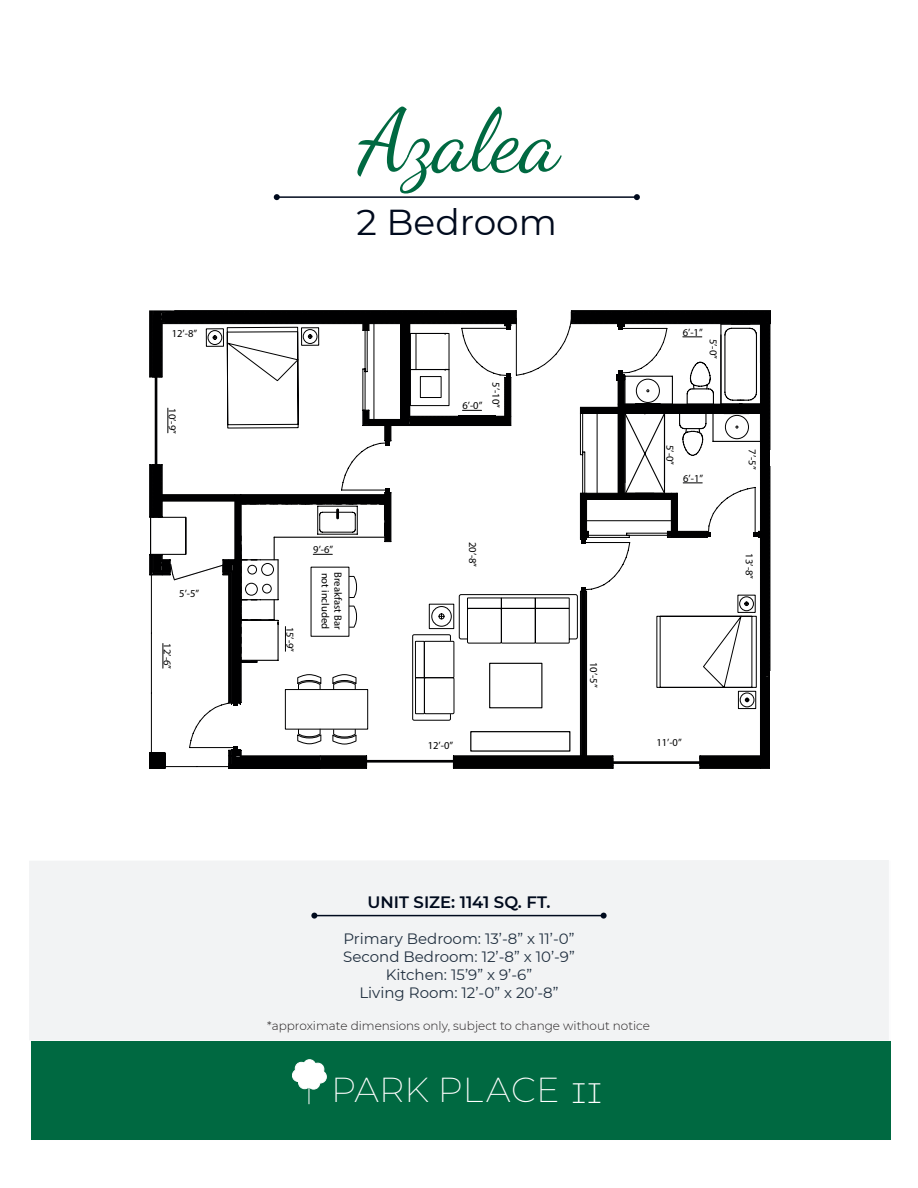
<style>
.page{position:relative;width:918px;height:1188px;background:#fff}
.page>*{position:absolute;margin:0;border:0;box-sizing:border-box;transform-origin:0 0}
.t1{font:87px "Dancing Script";color:#006941}
.t2{font:36px "Montserrat";color:#000a1d}
.t3{font:200 34.8px "Montserrat";color:#fff}
.t4{font:600 16.5px "Montserrat";color:#000a1d}
.t5{font:15px "Montserrat";color:#213040}
.t6{font:300 12px "Montserrat";color:#231f20}
.t7{font:10.65px "Myriad Pro";color:#000001}
.t8{font:10.5px "Myriad Pro";color:#000001}
.s1{font-family:"Source Code Roman";font-weight:300;font-size:30px}
</style>
<div class="page">
<div style="left:31px;top:1041px;width:860px;height:99px;background:#006941"></div>
<svg style="left:292px;top:1059px;width:35px;height:45px"></svg>
<div style="left:29px;top:860px;width:860px;height:180px;background:#f2f3f4"></div>
<svg style="left:149px;top:310px;width:622px;height:459px"></svg>
<hr style="left:277px;top:196px;width:360px;height:2px;background:#000a1d">
<svg style="left:274px;top:194px;width:6px;height:6px"></svg>
<svg style="left:634px;top:194px;width:6px;height:6px"></svg>
<hr style="left:314px;top:915px;width:290px;height:1px;background:#000a1d">
<svg style="left:311px;top:913px;width:6px;height:6px"></svg>
<svg style="left:601px;top:913px;width:6px;height:6px"></svg>
<p class="t7" style="left:172px;top:327px;width:27px">12’-8”</p>
<p class="t8" style="left:179px;top:408px;width:27px;rotate:90deg">10’-9”</p>
<p class="t7" style="left:179px;top:587px;width:21px">5’-5”</p>
<p class="t8" style="left:174px;top:643px;width:27px;rotate:90deg">12’-6”</p>
<p class="t1" style="left:359px;top:74px;width:202px">Azalea</p>
<p class="t2" style="left:357px;top:197px;width:202px">2 Bedroom</p>
<p class="t8" style="left:297px;top:627px;width:27px;rotate:90deg">15’-9”</p>
<p class="t7" style="left:313px;top:543px;width:21px">9’-6”</p>
<p class="t8" style="left:332px;top:573px;width:58px;rotate:90deg">not included</p>
<p class="t8" style="left:344px;top:572px;width:59px;rotate:90deg">Breakfast Bar</p>
<p class="t7" style="left:462px;top:399px;width:21px">6’-0”</p>
<p class="t8" style="left:502px;top:382px;width:27px;rotate:90deg">5’-10”</p>
<p class="t8" style="left:479px;top:542px;width:27px;rotate:90deg">20’-8”</p>
<p class="t7" style="left:428px;top:739px;width:27px">12’-0”</p>
<p class="t8" style="left:600px;top:662px;width:27px;rotate:90deg">10’-5”</p>
<p class="t7" style="left:683px;top:326px;width:21px">6’-1”</p>
<p class="t8" style="left:720px;top:339px;width:22px;rotate:90deg">5’-0”</p>
<p class="t8" style="left:677px;top:445px;width:22px;rotate:90deg">5’-0”</p>
<p class="t8" style="left:759px;top:449px;width:22px;rotate:90deg">7’-5”</p>
<p class="t7" style="left:683px;top:472px;width:21px">6’-1”</p>
<p class="t8" style="left:756px;top:553px;width:27px;rotate:90deg">13’-8”</p>
<p class="t7" style="left:656px;top:735px;width:27px">11’-0”</p>
<p class="t4" style="left:367px;top:890px;width:185px">UNIT SIZE: 1141 SQ. FT.</p>
<p class="t5" style="left:343px;top:928px;width:233px">Primary Bedroom: 13’-8” x 11’-0”</p>
<p class="t5" style="left:343px;top:946px;width:233px">Second Bedroom: 12’-8” x 10’-9”</p>
<p class="t5" style="left:386px;top:964px;width:148px">Kitchen: 15’9” x 9’-6”</p>
<p class="t5" style="left:359px;top:982px;width:201px">Living Room: 12’-0” x 20’-8”</p>
<p class="t6" style="left:267px;top:1018px;width:384px">*approximate dimensions only, subject to change without notice</p>
<h3 class="t3" style="left:331px;top:1067px;width:274px">PARK PLACE <span class="s1">II</span></h3>
</div>
